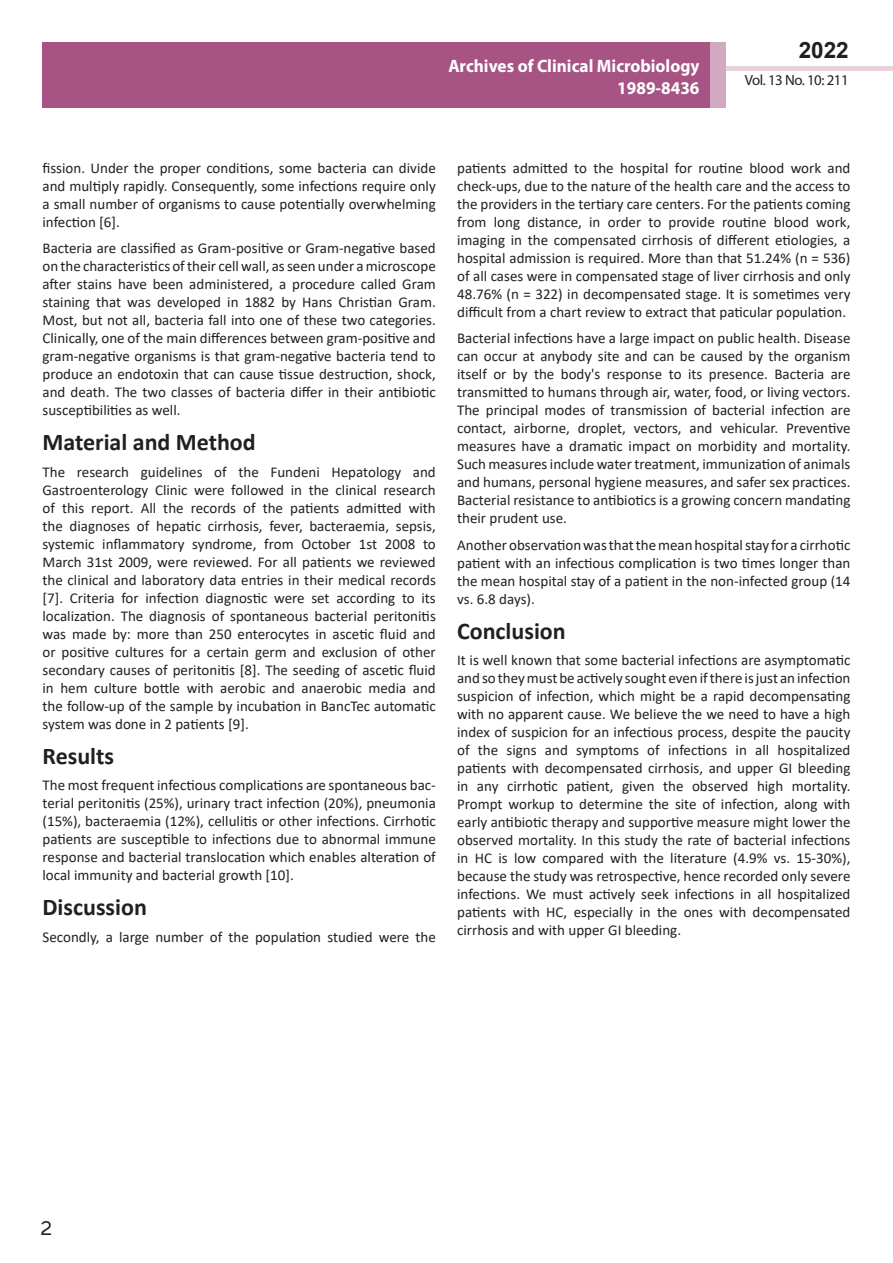
<style>
.page{position:relative;width:893px;height:1263px;background:#fff}
.page>*{position:absolute;margin:0;border:0;box-sizing:border-box;transform-origin:0 0}
.t1{font:25.5px "Tunga";color:#231f20}
.side-heading{font:700 24px "Calibri";color:#231f20}
.t2{font:700 22.5px "Arial";color:#231f20}
.t3{font:700 18px/21.6px "Myriad Pro";color:#fff;text-align:right;scale:.96 1}
.body_text{font:15px/18px "Calibri";color:#231f20;text-align:justify}
.t4{font:14.85px "Myriad Pro";letter-spacing:-.03em;color:#231f20}
</style>
<div class="page">
<div style="left:722px;top:66px;width:171px;height:5px;background:#e7d2de"></div>
<div style="left:43px;top:42px;width:682px;height:66px;background:#a75484"></div>
<div style="left:710px;top:42px;width:15px;height:66px;background:#d1a9c1"></div>
<p class="t3" style="left:448px;top:55px;width:263px">Archives of Clinical Microbiology<br>1989-8436</p>
<h3 class="t2" style="left:799px;top:35px;width:52px">2022</h3>
<p class="t4" style="left:745px;top:71px;width:105px">Vol. 13 No. 10: 211</p>
<p class="body_text" style="left:43px;top:158px;width:395px">fission. Under the proper conditions, some bacteria can divide and multiply rapidly. Consequently, some infections require only a small number of organisms to cause potentially overwhelming infection [6].</p>
<p class="body_text" style="left:43px;top:239px;width:395px">Bacteria are classified as Gram-positive or Gram-negative based on the characteristics of their cell wall, as seen under a microscope after stains have been administered, a procedure called Gram staining that was developed in 1882 by Hans Christian Gram.<br>Most, but not all, bacteria fall into one of these two categories.<br>Clinically, one of the main differences between gram-positive and gram-negative organisms is that gram-negative bacteria tend to produce an endotoxin that can cause tissue destruction, shock, and death. The two classes of bacteria differ in their antibiotic susceptibilities as well.</p>
<p class="side-heading" style="left:43px;top:425px;width:215px">Material and Method</p>
<p class="body_text" style="left:43px;top:462px;width:395px">The research guidelines of the Fundeni Hepatology and Gastroenterology Clinic were followed in the clinical research of this report. All the records of the patients admitted with the diagnoses of hepatic cirrhosis, fever, bacteraemia, sepsis, systemic inflammatory syndrome, from October 1st 2008 to March 31st 2009, were reviewed. For all patients we reviewed the clinical and laboratory data entries in their medical records [7]. Criteria for infection diagnostic were set according to its localization. The diagnosis of spontaneous bacterial peritonitis was made by: more than 250 enterocytes in ascetic fluid and or positive cultures for a certain germ and exclusion of other secondary causes of peritonitis [8]. The seeding of ascetic fluid in hem culture bottle with aerobic and anaerobic media and the follow-up of the sample by incubation in BancTec automatic system was done in 2 patients [9].</p>
<p class="side-heading" style="left:43px;top:739px;width:73px">Results</p>
<p class="body_text" style="left:43px;top:776px;width:395px">The most frequent infectious complications are spontaneous bac&shy;terial peritonitis (25%), urinary tract infection (20%), pneumonia (15%), bacteraemia (12%), cellulitis or other infections. Cirrhotic patients are susceptible to infections due to abnormal immune response and bacterial translocation which enables alteration of local immunity and bacterial growth [10].</p>
<p class="side-heading" style="left:43px;top:890px;width:106px">Discussion</p>
<p class="body_text" style="left:43px;top:927px;width:395px">Secondly, a large number of the population studied were the</p>
<p class="body_text" style="left:457px;top:158px;width:395px">patients admitted to the hospital for routine blood work and check-ups, due to the nature of the health care and the access to the providers in the tertiary care centers. For the patients coming from long distance, in order to provide routine blood work, imaging in the compensated cirrhosis of different etiologies, a hospital admission is required. More than that 51.24% (n = 536) of all cases were in compensated stage of liver cirrhosis and only 48.76% (n = 322) in decompensated stage. It is sometimes very difficult from a chart review to extract that paticular population.</p>
<p class="body_text" style="left:457px;top:329px;width:395px">Bacterial infections have a large impact on public health. Disease can occur at anybody site and can be caused by the organism itself or by the body's response to its presence. Bacteria are transmitted to humans through air, water, food, or living vectors.<br>The principal modes of transmission of bacterial infection are contact, airborne, droplet, vectors, and vehicular. Preventive measures have a dramatic impact on morbidity and mortality.<br>Such measures include water treatment, immunization of animals and humans, personal hygiene measures, and safer sex practices.<br>Bacterial resistance to antibiotics is a growing concern mandating their prudent use.</p>
<p class="body_text" style="left:457px;top:535px;width:395px">Another observation was that the mean hospital stay for a cirrhotic patient with an infectious complication is two times longer than the mean hospital stay of a patient in the non-infected group (14 vs. 6.8 days).</p>
<p class="side-heading" style="left:457px;top:614px;width:110px">Conclusion</p>
<p class="body_text" style="left:457px;top:651px;width:395px">It is well known that some bacterial infections are asymptomatic and so they must be actively sought even if there is just an infection suspicion of infection, which might be a rapid decompensating with no apparent cause. We believe the we need to have a high index of suspicion for an infectious process, despite the paucity of the signs and symptoms of infections in all hospitalized patients with decompensated cirrhosis, and upper GI bleeding in any cirrhotic patient, given the observed high mortality.<br>Prompt workup to determine the site of infection, along with early antibiotic therapy and supportive measure might lower the observed mortality. In this study the rate of bacterial infections in HC is low compared with the literature (4.9% vs. 15-30%), because the study was retrospective, hence recorded only severe infections. We must actively seek infections in all hospitalized patients with HC, especially in the ones with decompensated cirrhosis and with upper GI bleeding.</p>
<h1 class="t1" style="left:41px;top:1211px;width:13px">2</h1>
</div>
